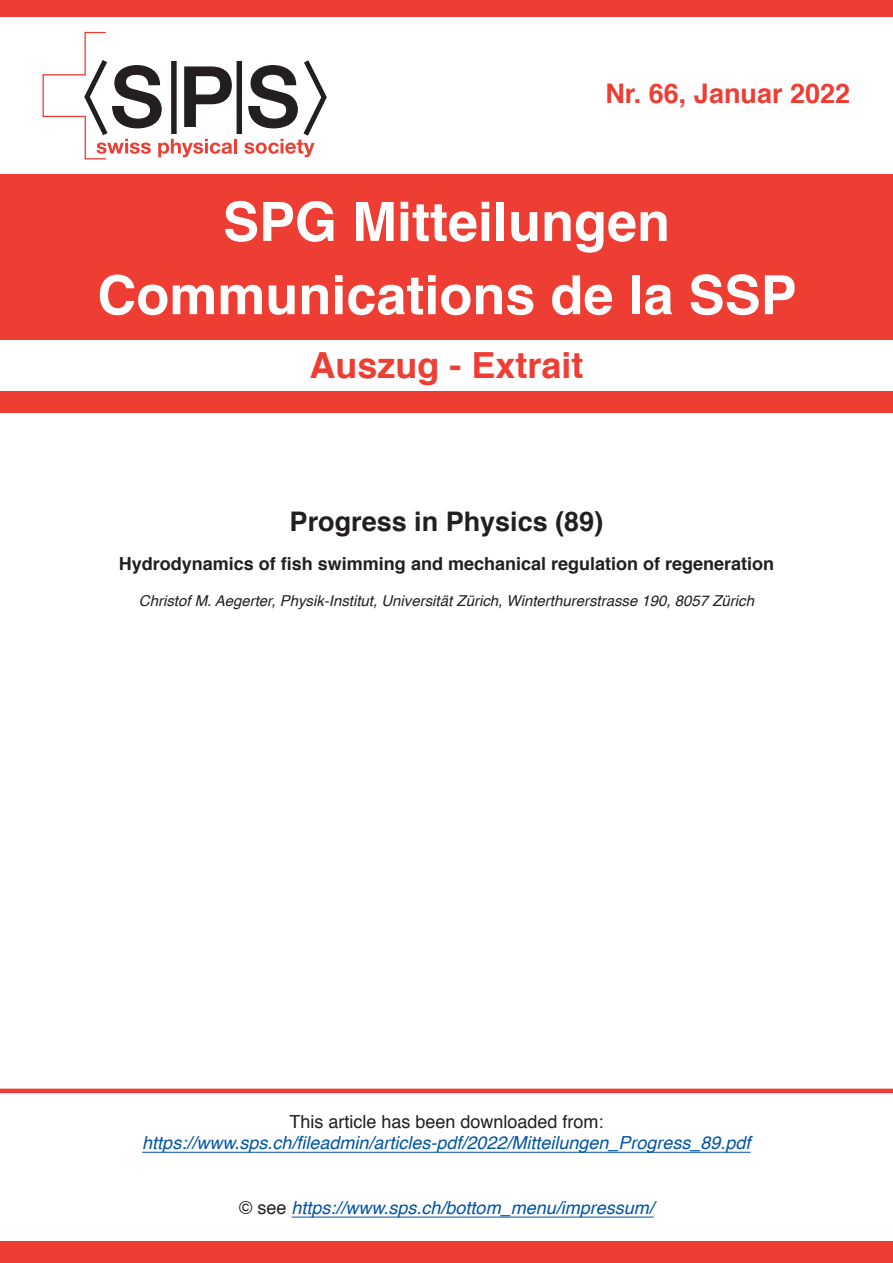
<style>
.page{position:relative;width:893px;height:1263px;background:#fff}
.page>*{position:absolute;margin:0;border:0;box-sizing:border-box;transform-origin:0 0}
.t1{font:700 54px/73.3px "Helvetica";color:#fff;text-align:center}
.t2{font:700 36px "Helvetica";color:#ee3e34}
.Überschrift_18_Pt{font:700 27px "Helvetica";color:#231f20}
.t3{font:700 27px "Helvetica";color:#ee3e34}
.Normaltext_12_Pt{font:italic 18px "Helvetica";color:#0154a6}
.Überschrift_12_Pt{font:700 18px "Helvetica";color:#231f20}
.Normaltext_12_Pt-2{font:18px "Helvetica";color:#231f20}
.Kursiv_10_Pt_Zentrie{font:italic 15px "Helvetica";color:#231f20}
.s1{font-style:normal;color:#231f20}
</style>
<div class="page">
<div style="left:0;top:0;width:893px;height:17px;background:#ee3e34"></div>
<div style="left:0;top:174px;width:893px;height:166px;background:#ee3e34"></div>
<svg style="left:43px;top:32px;width:189px;height:127px"></svg>
<hr style="left:234px;top:139px;width:3px;height:14px;background:#ee3e34">
<svg style="left:244px;top:60px;width:83px;height:97px"></svg>
<div style="left:237px;top:61px;width:5px;height:73px;background:#231f20"></div>
<div style="left:0;top:1242px;width:893px;height:21px;background:#ee3e34"></div>
<hr style="left:142px;top:1152px;width:609px;height:1px;background:#0154a6">
<hr style="left:292px;top:1216px;width:362px;height:1px;background:#0154a6">
<div style="left:0;top:391px;width:893px;height:21px;background:#ee3e34"></div>
<hr style="left:0;top:1089px;width:893px;height:4px;background:#ee3e34">
<h3 class="t3" style="left:605px;top:72px;width:246px">Nr. 66, Januar 2022</h3>
<h1 class="t1" style="left:97px;top:186px;width:701px">SPG Mitteilungen<br>Communications de la SSP</h1>
<p class="t2" style="left:309px;top:336px;width:276px">Auszug - Extrait</p>
<p class="Überschrift_18_Pt" style="left:290px;top:499px;width:315px">Progress in Physics (89)</p>
<p class="Überschrift_12_Pt" style="left:119px;top:549px;width:657px">Hydrodynamics of fish swimming and mechanical regulation of regeneration</p>
<p class="Kursiv_10_Pt_Zentrie" style="left:139px;top:589px;width:617px">Christof M. Aegerter, Physik-Institut, Universität Zürich, Winterthurerstrasse 190, 8057 Zürich</p>
<p class="Normaltext_12_Pt-2" style="left:289px;top:1107px;width:316px">This article has been downloaded from:</p>
<p class="Normaltext_12_Pt" style="left:142px;top:1129px;width:610px">https://www.sps.ch/fileadmin/articles-pdf/2022/Mitteilungen_Progress_89.pdf</p>
<p class="Normaltext_12_Pt" style="left:239px;top:1193px;width:416px"><span class="s1">© see</span> https://www.sps.ch/bottom_menu/impressum/</p>
</div>
